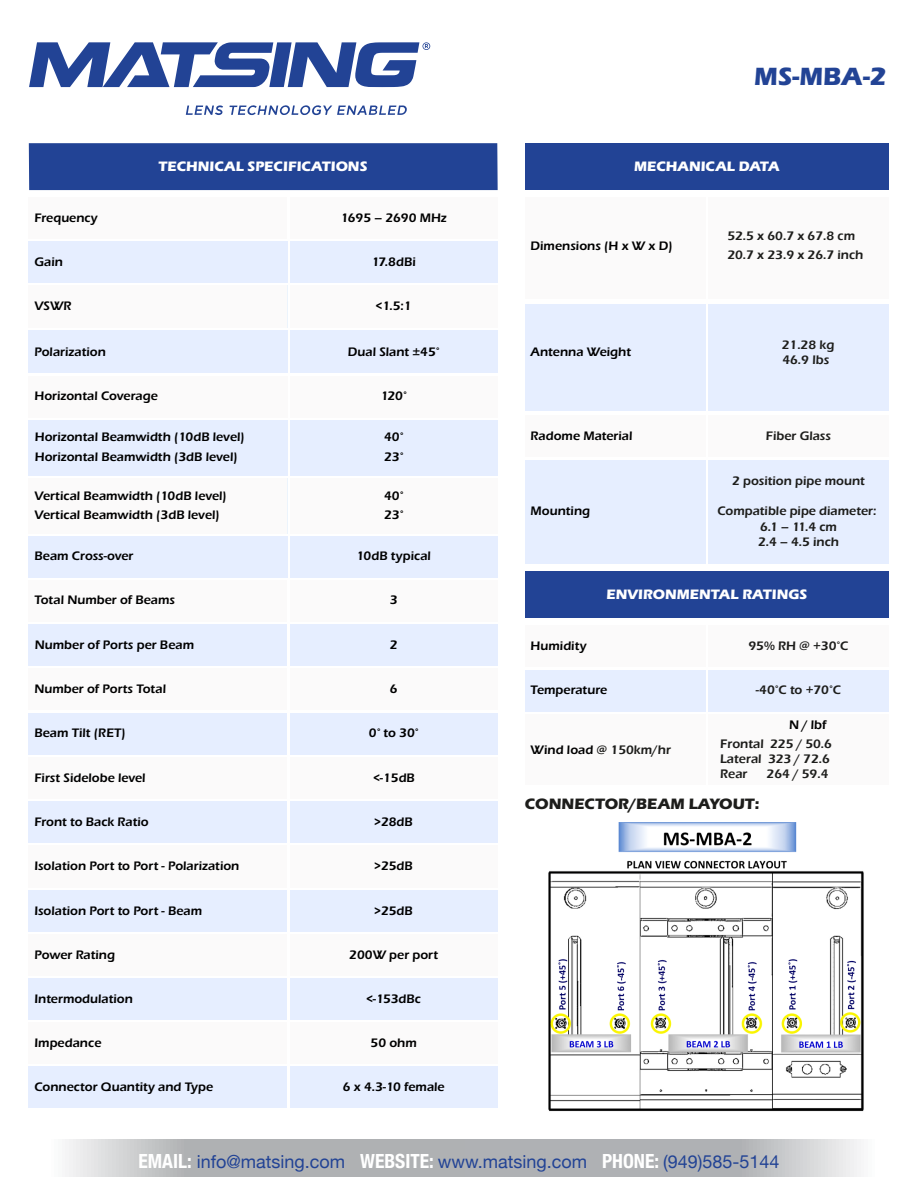
<style>
.page{position:relative;width:918px;height:1188px;background:#fff}
.page>*{position:absolute;margin:0;border:0;box-sizing:border-box;transform-origin:0 0}
.t1{font:700 25.8px "Marta";color:#224395}
.t2{font:18px "Helvetica Neue";color:#224395}
.t3{font:700 15.6px "Marta";color:#1d1d1b}
.t4{font:700 14.1px "Marta";color:#fff}
.t5{font:600 12.75px/19.8px "Marta";color:#000}
.t6{font:600 12.75px/15.3px "Marta";color:#1d1d1b;text-align:center}
.t7{font:12.75px/14.7px "Eras Demi ITC";color:#1d1d1b}
.t8{font:700 12.75px/19px "Eras Demi ITC";color:#1d1d1b}
.t9{font:12.75px "Eras Demi ITC";color:#000}
.s1{font-family:"Marta";font-weight:600;color:#000}
.s2{font-weight:700;font-stretch:condensed;font-size:19.5px;color:#fff}
</style>
<div class="page">
<svg style="left:230px;top:105px;width:177px;height:10px"></svg>
<svg style="left:186px;top:105px;width:37px;height:10px"></svg>
<svg style="left:29px;top:42px;width:401px;height:45px"></svg>
<div style="left:290px;top:197px;width:207px;height:41px;background:#fbfafa"></div>
<div style="left:29px;top:197px;width:258px;height:41px;background:#fbfafa"></div>
<div style="left:290px;top:241px;width:207px;height:41px;background:#e6eeff"></div>
<div style="left:29px;top:241px;width:258px;height:41px;background:#e6eeff"></div>
<div style="left:290px;top:285px;width:207px;height:43px;background:#fbfafa"></div>
<div style="left:29px;top:285px;width:258px;height:43px;background:#fbfafa"></div>
<div style="left:290px;top:331px;width:207px;height:42px;background:#e6eeff"></div>
<div style="left:29px;top:331px;width:258px;height:42px;background:#e6eeff"></div>
<div style="left:290px;top:420px;width:207px;height:55px;background:#e6eeff"></div>
<div style="left:29px;top:420px;width:258px;height:55px;background:#e6eeff"></div>
<div style="left:290px;top:376px;width:207px;height:41px;background:#fbfafa"></div>
<div style="left:29px;top:376px;width:258px;height:41px;background:#fbfafa"></div>
<div style="left:290px;top:536px;width:207px;height:41px;background:#e6eeff"></div>
<div style="left:29px;top:536px;width:258px;height:41px;background:#e6eeff"></div>
<div style="left:290px;top:478px;width:207px;height:55px;background:#fbfafa"></div>
<div style="left:29px;top:478px;width:258px;height:55px;background:#fbfafa"></div>
<div style="left:290px;top:801px;width:207px;height:42px;background:#e6eeff"></div>
<div style="left:29px;top:801px;width:258px;height:42px;background:#e6eeff"></div>
<div style="left:290px;top:891px;width:207px;height:41px;background:#e6eeff"></div>
<div style="left:29px;top:891px;width:258px;height:41px;background:#e6eeff"></div>
<div style="left:290px;top:979px;width:207px;height:41px;background:#e6eeff"></div>
<div style="left:29px;top:979px;width:258px;height:41px;background:#e6eeff"></div>
<div style="left:290px;top:1067px;width:207px;height:41px;background:#e6eeff"></div>
<div style="left:29px;top:1067px;width:258px;height:41px;background:#e6eeff"></div>
<div style="left:290px;top:580px;width:207px;height:41px;background:#fbfafa"></div>
<div style="left:29px;top:580px;width:258px;height:41px;background:#fbfafa"></div>
<div style="left:290px;top:625px;width:207px;height:41px;background:#e6eeff"></div>
<div style="left:29px;top:625px;width:258px;height:41px;background:#e6eeff"></div>
<div style="left:290px;top:713px;width:207px;height:41px;background:#e6eeff"></div>
<div style="left:29px;top:713px;width:258px;height:41px;background:#e6eeff"></div>
<div style="left:290px;top:669px;width:207px;height:41px;background:#fbfafa"></div>
<div style="left:29px;top:669px;width:258px;height:41px;background:#fbfafa"></div>
<div style="left:290px;top:758px;width:207px;height:41px;background:#fbfafa"></div>
<div style="left:29px;top:758px;width:258px;height:41px;background:#fbfafa"></div>
<div style="left:290px;top:845px;width:207px;height:43px;background:#fbfafa"></div>
<div style="left:29px;top:845px;width:258px;height:43px;background:#fbfafa"></div>
<div style="left:290px;top:935px;width:207px;height:41px;background:#fbfafa"></div>
<div style="left:29px;top:935px;width:258px;height:41px;background:#fbfafa"></div>
<div style="left:290px;top:1023px;width:207px;height:41px;background:#fbfafa"></div>
<div style="left:29px;top:1023px;width:258px;height:41px;background:#fbfafa"></div>
<div style="left:29px;top:143px;width:469px;height:47px;background:#224395"></div>
<div style="left:525px;top:143px;width:364px;height:47px;background:#224395"></div>
<div style="left:525px;top:197px;width:180px;height:102px;background:#fbfafa"></div>
<div style="left:708px;top:197px;width:181px;height:102px;background:#fbfafa"></div>
<div style="left:525px;top:304px;width:180px;height:107px;background:#e6eeff"></div>
<div style="left:708px;top:304px;width:181px;height:107px;background:#e6eeff"></div>
<div style="left:525px;top:415px;width:180px;height:42px;background:#fbfafa"></div>
<div style="left:708px;top:415px;width:181px;height:42px;background:#fbfafa"></div>
<div style="left:525px;top:460px;width:180px;height:103px;background:#e6eeff"></div>
<div style="left:708px;top:460px;width:181px;height:103px;background:#e6eeff"></div>
<div style="left:525px;top:625px;width:180px;height:42px;background:#fbfafa"></div>
<div style="left:708px;top:625px;width:181px;height:42px;background:#fbfafa"></div>
<div style="left:525px;top:670px;width:180px;height:42px;background:#e6eeff"></div>
<div style="left:708px;top:670px;width:181px;height:42px;background:#e6eeff"></div>
<div style="left:525px;top:715px;width:180px;height:70px;background:#fbfafa"></div>
<div style="left:708px;top:715px;width:181px;height:70px;background:#fbfafa"></div>
<div style="left:525px;top:571px;width:364px;height:47px;background:#224395"></div>
<svg style="left:65px;top:1140px;width:796px;height:37px;background:#b9bbbd"></svg>
<img style="left:548px;top:822px;width:316px;height:290px">
<h1 class="t1" style="left:754px;top:61px;width:134px">MS-MBA-2</h1>
<p class="t4" style="left:159px;top:158px;width:210px">TECHNICAL SPECIFICATIONS</p>
<p class="t4" style="left:634px;top:158px;width:147px">MECHANICAL DATA</p>
<p class="t5" style="left:35px;top:208px;width:65px">Frequency</p>
<p class="t5" style="left:341px;top:208px;width:108px">1695 – 2690 MHz</p>
<p class="t5" style="left:35px;top:252px;width:30px">Gain</p>
<p class="t5" style="left:372px;top:252px;width:46px">17.8dBi</p>
<p class="t5" style="left:35px;top:296px;width:39px">VSWR</p>
<p class="t5" style="left:376px;top:296px;width:37px">&lt;1.5:1</p>
<p class="t5" style="left:35px;top:342px;width:73px">Polarization</p>
<p class="t5" style="left:348px;top:342px;width:93px">Dual Slant ±45°</p>
<p class="t5" style="left:35px;top:386px;width:125px">Horizontal Coverage</p>
<p class="t5" style="left:381px;top:386px;width:28px">120°</p>
<p class="t5" style="left:35px;top:427px;width:211px">Horizontal Beamwidth (10dB level)<br>Horizontal Beamwidth (3dB level)</p>
<p class="t5" style="left:384px;top:427px;width:21px">40°<br>23°</p>
<p class="t5" style="left:35px;top:485px;width:194px">Vertical Beamwidth (10dB level)<br>Vertical Beamwidth (3dB level)</p>
<p class="t5" style="left:384px;top:485px;width:21px">40°<br>23°</p>
<p class="t5" style="left:35px;top:546px;width:101px">Beam Cross-over</p>
<p class="t5" style="left:357px;top:546px;width:76px">10dB typical</p>
<p class="t5" style="left:35px;top:590px;width:142px">Total Number of Beams</p>
<p class="t5" style="left:390px;top:590px;width:9px">3</p>
<p class="t5" style="left:35px;top:635px;width:161px">Number of Ports per Beam</p>
<p class="t5" style="left:390px;top:635px;width:9px">2</p>
<p class="t5" style="left:35px;top:679px;width:133px">Number of Ports Total</p>
<p class="t5" style="left:390px;top:679px;width:9px">6</p>
<p class="t5" style="left:35px;top:723px;width:93px">Beam Tilt (RET)</p>
<p class="t5" style="left:369px;top:723px;width:51px">0° to 30°</p>
<p class="t5" style="left:35px;top:768px;width:113px">First Sidelobe level</p>
<p class="t5" style="left:373px;top:768px;width:43px">&lt;-15dB</p>
<p class="t5" style="left:35px;top:812px;width:116px">Front to Back Ratio</p>
<p class="t5" style="left:375px;top:812px;width:40px">&gt;28dB</p>
<p class="t5" style="left:35px;top:856px;width:206px">Isolation Port to Port - Polarization</p>
<p class="t5" style="left:375px;top:856px;width:40px">&gt;25dB</p>
<p class="t5" style="left:35px;top:901px;width:169px">Isolation Port to Port - Beam</p>
<p class="t5" style="left:375px;top:901px;width:40px">&gt;25dB</p>
<p class="t5" style="left:35px;top:945px;width:82px">Power Rating</p>
<p class="t5" style="left:349px;top:945px;width:90px">200W per port</p>
<p class="t5" style="left:35px;top:989px;width:100px">Intermodulation</p>
<p class="t5" style="left:366px;top:989px;width:56px">&lt;-153dBc</p>
<p class="t5" style="left:35px;top:1033px;width:69px">Impedance</p>
<p class="t5" style="left:371px;top:1033px;width:48px">50 ohm</p>
<p class="t5" style="left:35px;top:1077px;width:180px">Connector Quantity and Type</p>
<p class="t5" style="left:343px;top:1077px;width:104px">6 x 4.3-10 female</p>
<p class="t5" style="left:531px;top:236px;width:144px">Dimensions (H x W x D)</p>
<p class="t5" style="left:531px;top:342px;width:102px">Antenna Weight</p>
<p class="t8" style="left:727px;top:226px;width:138px">52.5 x 60.7 x 67.8 cm<br>20.7 x 23.9 x 26.7 inch</p>
<p class="t8" style="left:782px;top:337px;width:54px;line-height:15.3px">21.28 kg<br>46.9 lbs</p>
<p class="t5" style="left:531px;top:426px;width:103px">Radome Material</p>
<p class="t6" style="left:766px;top:428px;width:67px">Fiber Glass</p>
<p class="t5" style="left:531px;top:501px;width:61px">Mounting</p>
<p class="t6" style="left:732px;top:473px;width:134px">2 position pipe mount</p>
<p class="t6" style="left:717px;top:504px;width:161px">Compatible pipe diameter:<br>6.1 – 11.4 cm<br>2.4 – 4.5 inch</p>
<p class="t4" style="left:606px;top:586px;width:202px">ENVIRONMENTAL RATINGS</p>
<p class="t5" style="left:531px;top:636px;width:57px">Humidity</p>
<p class="t5" style="left:531px;top:680px;width:78px">Temperature</p>
<p class="t6" style="left:749px;top:638px;width:102px">95% RH @ +30°C</p>
<p class="t6" style="left:756px;top:683px;width:87px">-40°C to +70°C</p>
<p class="t9" style="left:789px;top:718px;width:39px">N / lbf</p>
<p class="t7" style="left:531px;top:742px;width:142px"><span class="s1">Wind load</span> @ 150km/hr</p>
<p class="t7" style="left:720px;top:737px;width:113px">Frontal 225 / 50.6</p>
<p class="t7" style="left:720px;top:751px;width:111px">Lateral 323 / 72.6<br>Rear</p>
<p class="t7" style="left:767px;top:766px;width:63px">264 / 59.4</p>
<p class="t3" style="left:525px;top:795px;width:236px">CONNECTOR/BEAM LAYOUT:</p>
<h2 class="t2" style="left:138px;top:1148px;width:643px"><span class="s2">EMAIL:</span> info@matsing.com <span class="s2">WEBSITE:</span> www.matsing.com <span class="s2">PHONE:</span> (949)585-5144</h2>
</div>
